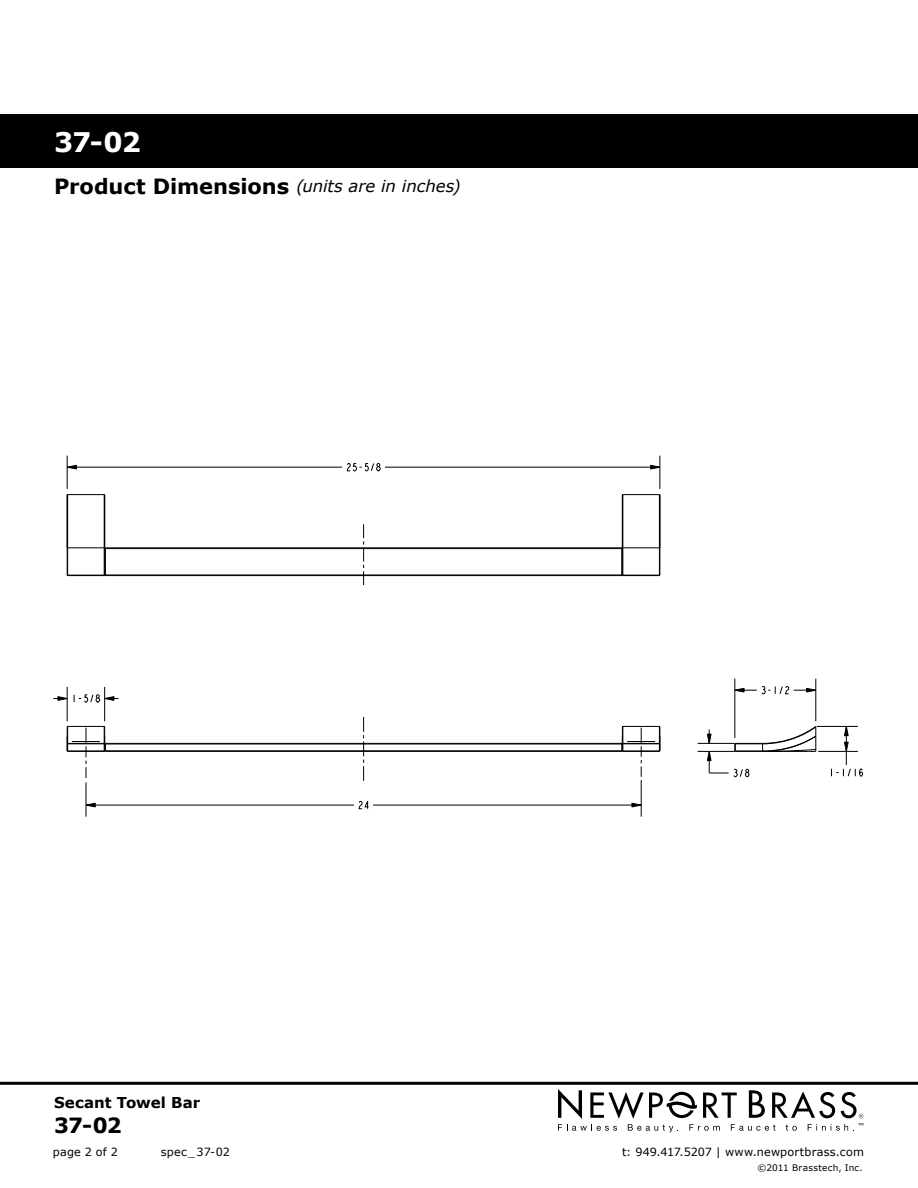
<style>
.page{position:relative;width:918px;height:1188px;background:#fff}
.page>*{position:absolute;margin:0;border:0;box-sizing:border-box;transform-origin:0 0}
.t1{font:700 27px "Verdana";color:#fff}
.t2{font:700 21px "Verdana";color:#000}
.t3{font:italic 16.5px "Verdana";letter-spacing:-.005em;color:#000}
.t4{font:700 15px "Verdana";color:#000}
.t5{font:11.25px "Verdana";letter-spacing:.015em;color:#000}
.t6{font:9px "Verdana";letter-spacing:.025em;color:#000}
.s1{font-weight:700;font-style:normal;font-size:21px}
</style>
<div class="page">
<div style="left:0;top:114px;width:918px;height:54px;background:#000"></div>
<hr style="left:0;top:1082px;width:918px;height:3px;background:#000">
<svg style="left:346px;top:463px;width:35px;height:9px"></svg>
<svg style="left:68px;top:465px;width:9px;height:5px"></svg>
<svg style="left:650px;top:465px;width:10px;height:5px"></svg>
<svg style="left:831px;top:768px;width:32px;height:9px"></svg>
<svg style="left:844px;top:742px;width:5px;height:9px"></svg>
<svg style="left:844px;top:727px;width:5px;height:9px"></svg>
<svg style="left:358px;top:800px;width:11px;height:10px"></svg>
<svg style="left:85px;top:803px;width:11px;height:4px"></svg>
<svg style="left:631px;top:803px;width:10px;height:4px"></svg>
<hr style="left:105px;top:750px;width:517px;height:1px;background:#000">
<hr style="left:105px;top:744px;width:517px;height:1px;background:#000">
<hr style="left:105px;top:548px;width:517px;height:1px;background:#000">
<hr style="left:622px;top:547px;width:38px;height:1px;background:#000">
<hr style="left:67px;top:547px;width:38px;height:1px;background:#000">
<hr style="left:67px;top:687px;width:1px;height:34px;background:#000">
<hr style="left:86px;top:782px;width:1px;height:35px;background:#000">
<hr style="left:104px;top:687px;width:1px;height:34px;background:#000">
<hr style="left:373px;top:805px;width:268px;height:1px;background:#000">
<hr style="left:86px;top:805px;width:268px;height:1px;background:#000">
<svg style="left:363px;top:717px;width:1px;height:64px"></svg>
<svg style="left:53px;top:696px;width:15px;height:5px"></svg>
<svg style="left:74px;top:694px;width:45px;height:9px"></svg>
<hr style="left:641px;top:780px;width:1px;height:37px;background:#000">
<hr style="left:67px;top:456px;width:1px;height:33px;background:#000">
<svg style="left:363px;top:524px;width:1px;height:61px"></svg>
<hr style="left:385px;top:467px;width:275px;height:1px;background:#000">
<hr style="left:67px;top:467px;width:275px;height:1px;background:#000">
<hr style="left:660px;top:456px;width:1px;height:33px;background:#000">
<hr style="left:735px;top:679px;width:1px;height:59px;background:#000">
<hr style="left:816px;top:679px;width:1px;height:42px;background:#000">
<hr style="left:818px;top:751px;width:40px;height:1px;background:#000">
<hr style="left:698px;top:751px;width:37px;height:1px;background:#000">
<hr style="left:846px;top:726px;width:1px;height:39px;background:#000">
<hr style="left:698px;top:743px;width:37px;height:1px;background:#000">
<hr style="left:817px;top:726px;width:41px;height:1px;background:#000">
<svg style="left:734px;top:685px;width:82px;height:10px"></svg>
<hr style="left:105px;top:751px;width:517px;height:1px;background:#000">
<hr style="left:105px;top:743px;width:517px;height:1px;background:#000">
<hr style="left:67px;top:495px;width:1px;height:80px;background:#000">
<hr style="left:623px;top:575px;width:36px;height:1px;background:#000">
<hr style="left:68px;top:575px;width:36px;height:1px;background:#000">
<hr style="left:105px;top:575px;width:517px;height:1px;background:#000">
<hr style="left:105px;top:547px;width:517px;height:1px;background:#000">
<hr style="left:67px;top:494px;width:38px;height:1px;background:#000">
<hr style="left:622px;top:494px;width:38px;height:1px;background:#000">
<hr style="left:659px;top:495px;width:1px;height:80px;background:#000">
<svg style="left:620px;top:547px;width:4px;height:30px"></svg>
<svg style="left:103px;top:547px;width:3px;height:29px"></svg>
<svg style="left:620px;top:725px;width:41px;height:52px"></svg>
<svg style="left:66px;top:725px;width:40px;height:53px"></svg>
<hr style="left:622px;top:495px;width:1px;height:53px;background:#000">
<hr style="left:104px;top:495px;width:1px;height:53px;background:#000">
<svg style="left:707px;top:725px;width:110px;height:53px"></svg>
<svg style="left:558px;top:1089px;width:305px;height:43px"></svg>
<h1 class="t1" style="left:54px;top:125px;width:89px">37-02</h1>
<h3 class="t3" style="left:54px;top:176px;width:408px"><span class="s1">Product Dimensions</span> (units are in inches)</h3>
<h3 class="t4" style="left:54px;top:1093px;width:148px">Secant Towel Bar</h3>
<h2 class="t2" style="left:54px;top:1112px;width:69px">37-02</h2>
<p class="t5" style="left:53px;top:1144px;width:67px">page 2 of 2</p>
<p class="t5" style="left:161px;top:1144px;width:70px">spec_37-02</p>
<p class="t5" style="left:622px;top:1144px;width:243px">t: 949.417.5207 | www.newportbrass.com</p>
<p class="t6" style="left:758px;top:1162px;width:107px">©2011 Brasstech, Inc.</p>
</div>
